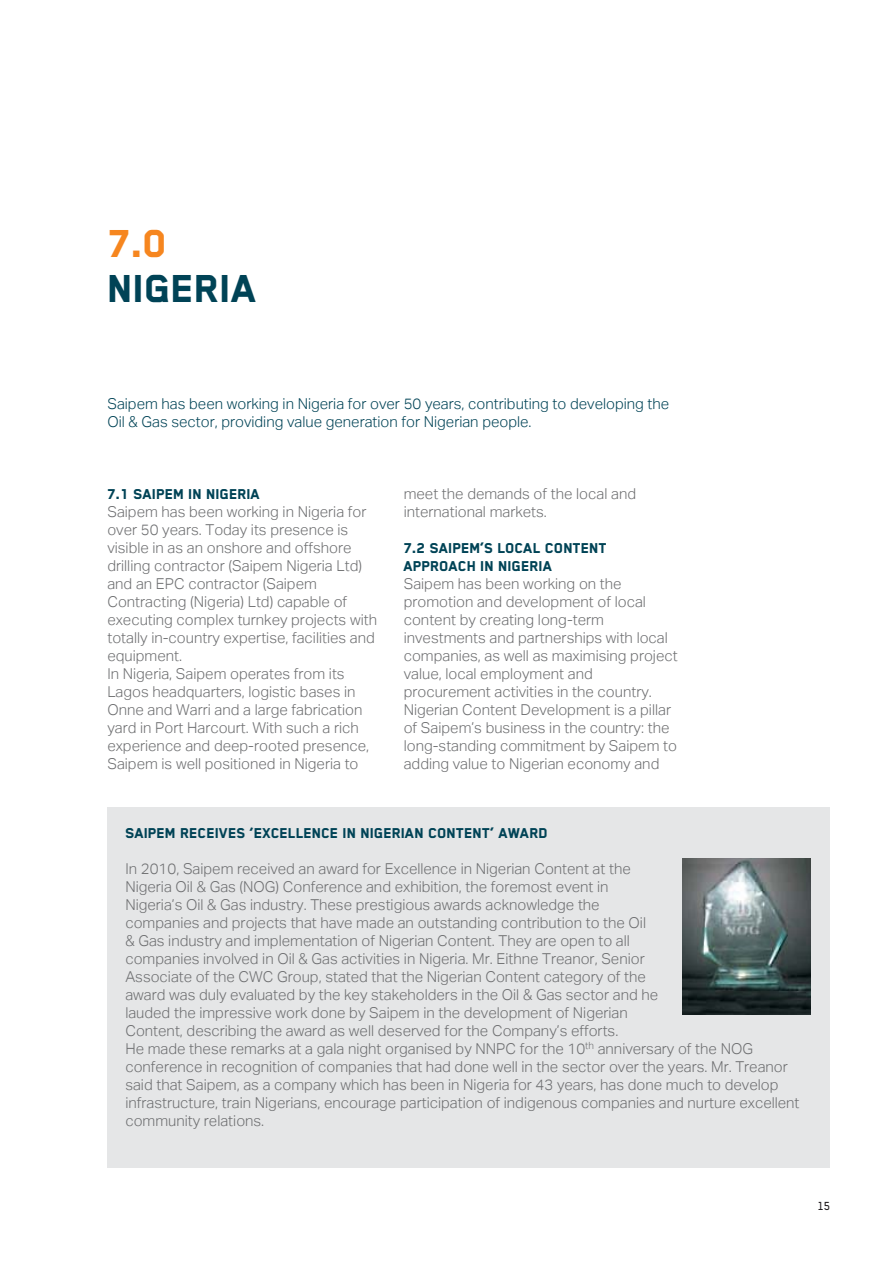
<style>
.page{position:relative;width:893px;height:1263px;background:#fff}
.page>*{position:absolute;margin:0;border:0;box-sizing:border-box;transform-origin:0 0}
.t1{font:800 45px "Blender Pro";color:#004356}
.t2{font:800 45px "Blender Pro";color:#f6861f}
.t3{font:800 16.5px/18px "Blender Pro";color:#004356}
.t4{font:300 15px/18px "Aktiv Grotesk";color:#6d6e70}
.t5{font:300 15px/18px "Aktiv Grotesk";color:#004356}
.t6{font:500 13.5px "Blender Pro";color:#231f20;scale:.9 1}
</style>
<div class="page">
<div style="left:107px;top:807px;width:723px;height:360px;background:#e5e6e7"></div>
<img style="left:682px;top:859px;width:129px;height:155px">
<h1 class="t2" style="left:108px;top:215px;width:61px">7.0</h1>
<h1 class="t1" style="left:108px;top:260px;width:151px">NIGERIA</h1>
<p class="t5" style="left:107px;top:394px;width:563px">Saipem has been working in Nigeria for over 50 years, contributing to developing the<br>Oil &amp; Gas sector, providing value generation for Nigerian people.</p>
<p class="t3" style="left:107px;top:484px;width:154px">7.1 SAIPEM IN NIGERIA</p>
<p class="t4" style="left:107px;top:502px;width:271px">Saipem has been working in Nigeria for over 50 years. Today its presence is visible in as an onshore and offshore drilling contractor (Saipem Nigeria Ltd) and an EPC contractor (Saipem Contracting (Nigeria) Ltd) capable of executing complex turnkey projects with totally in-country expertise, facilities and equipment.<br>In Nigeria, Saipem operates from its Lagos headquarters, logistic bases in Onne and Warri and a large fabrication yard in Port Harcourt. With such a rich experience and deep-rooted presence, Saipem is well positioned in Nigeria to</p>
<p class="t4" style="left:404px;top:484px;width:234px">meet the demands of the local and international markets.</p>
<p class="t3" style="left:404px;top:538px;width:205px">7.2 SAIPEM’S LOCAL CONTENT<br>APPROACH IN NIGERIA</p>
<p class="t4" style="left:404px;top:574px;width:275px">Saipem has been working on the promotion and development of local content by creating long-term investments and partnerships with local companies, as well as maximising project value, local employment and procurement activities in the country.<br>Nigerian Content Development is a pillar of Saipem’s business in the country: the long-standing commitment by Saipem to adding value to Nigerian economy and</p>
<p class="t3" style="left:125px;top:823px;width:424px">SAIPEM RECEIVES ‘EXCELLENCE IN NIGERIAN CONTENT’ AWARD</p>
<p class="t4" style="left:125px;top:859px;width:676px">In 2010, Saipem received an award for Excellence in Nigerian Content at the<br>Nigeria Oil &amp; Gas (NOG) Conference and exhibition, the foremost event in<br>Nigeria’s Oil &amp; Gas industry. These prestigious awards acknowledge the<br>companies and projects that have made an outstanding contribution to the Oil<br>&amp; Gas industry and implementation of Nigerian Content. They are open to all<br>companies involved in Oil &amp; Gas activities in Nigeria. Mr. Eithne Treanor, Senior<br>Associate of the CWC Group, stated that the Nigerian Content category of the<br>award was duly evaluated by the key stakeholders in the Oil &amp; Gas sector and he<br>lauded the impressive work done by Saipem in the development of Nigerian<br>Content, describing the award as well deserved for the Company’s efforts.<br>He made these remarks at a gala night organised by NNPC for the 10<sup>th</sup> anniversary of the NOG conference in recognition of companies that had done well in the sector over the years. Mr. Treanor said that Saipem, as a company which has been in Nigeria for 43 years, has done much to develop infrastructure, train Nigerians, encourage participation of indigenous companies and nurture excellent community relations.</p>
<p class="t6" style="left:818px;top:1200px;width:15px">15</p>
</div>
